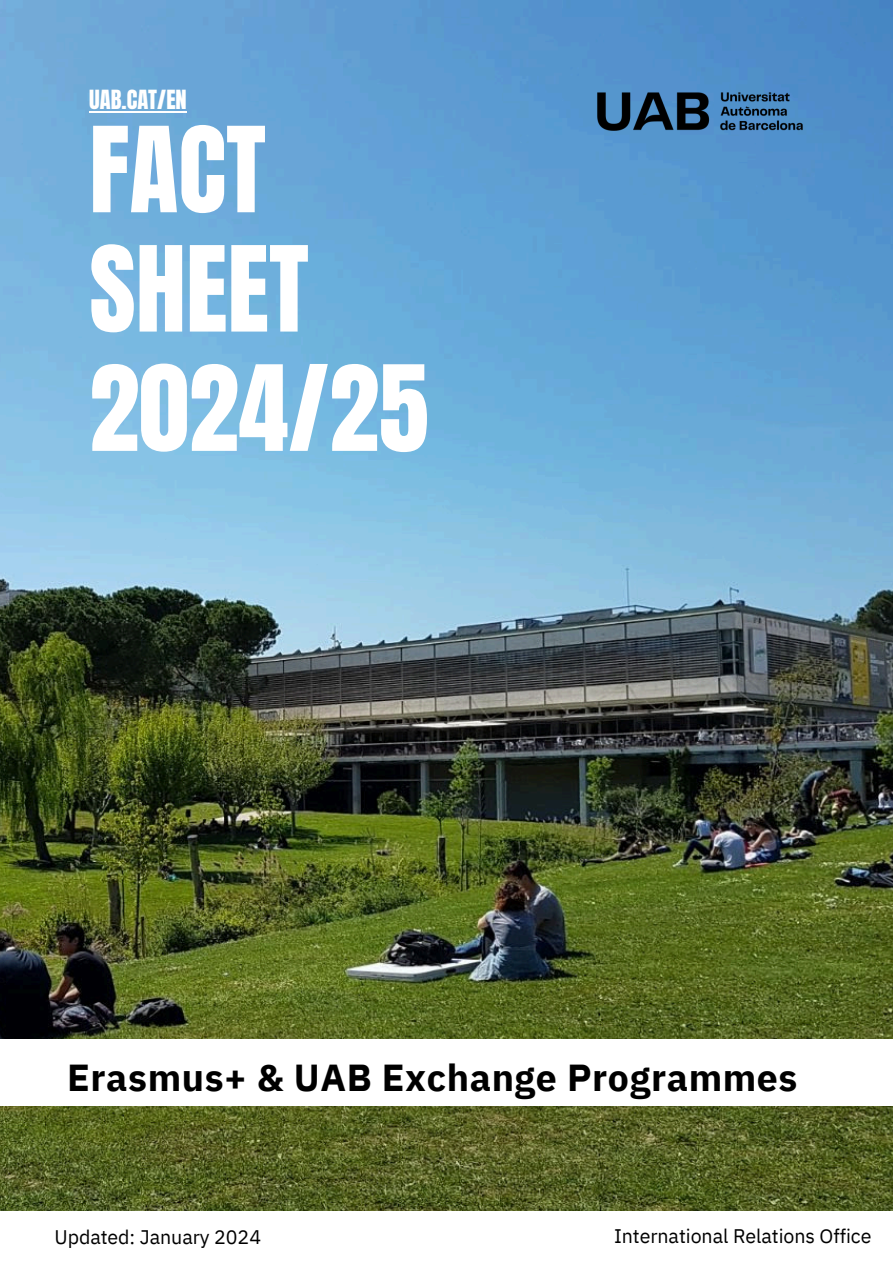
<style>
.page{position:relative;width:894px;height:1264px;background:#fff}
.page>*{position:absolute;margin:0;border:0;box-sizing:border-box;transform-origin:0 0}
.t1{font:100.65px/119.2px "Anton";color:#fff}
.t2{font:700 37.5px "IBM Plex Sans";letter-spacing:.015em;color:#000}
.t3{font:22.5px "Anton";color:#fff}
.t4{font:19.65px "IBM Plex Sans";letter-spacing:-.005em;color:#000}
</style>
<div class="page">
<img style="left:0;top:0;width:892px;height:1211px">
<div style="left:0;top:1039px;width:892px;height:67px;background:#fff"></div>
<img style="left:595px;top:92px;width:209px;height:39px">
<hr style="left:89px;top:112px;width:98px;height:1px;background:#fff">
<p class="t3" style="left:89px;top:83px;width:99px">UAB.CAT/EN</p>
<p class="t1" style="left:89px;top:112px;width:341px">FACT<br>SHEET<br>2024/25</p>
<h2 class="t2" style="left:67px;top:1052px;width:731px">Erasmus+ &amp; UAB Exchange Programmes</h2>
<p class="t4" style="left:54px;top:1223px;width:208px">Updated: January 2024</p>
<p class="t4" style="left:613px;top:1222px;width:259px">International Relations Office</p>
</div>
